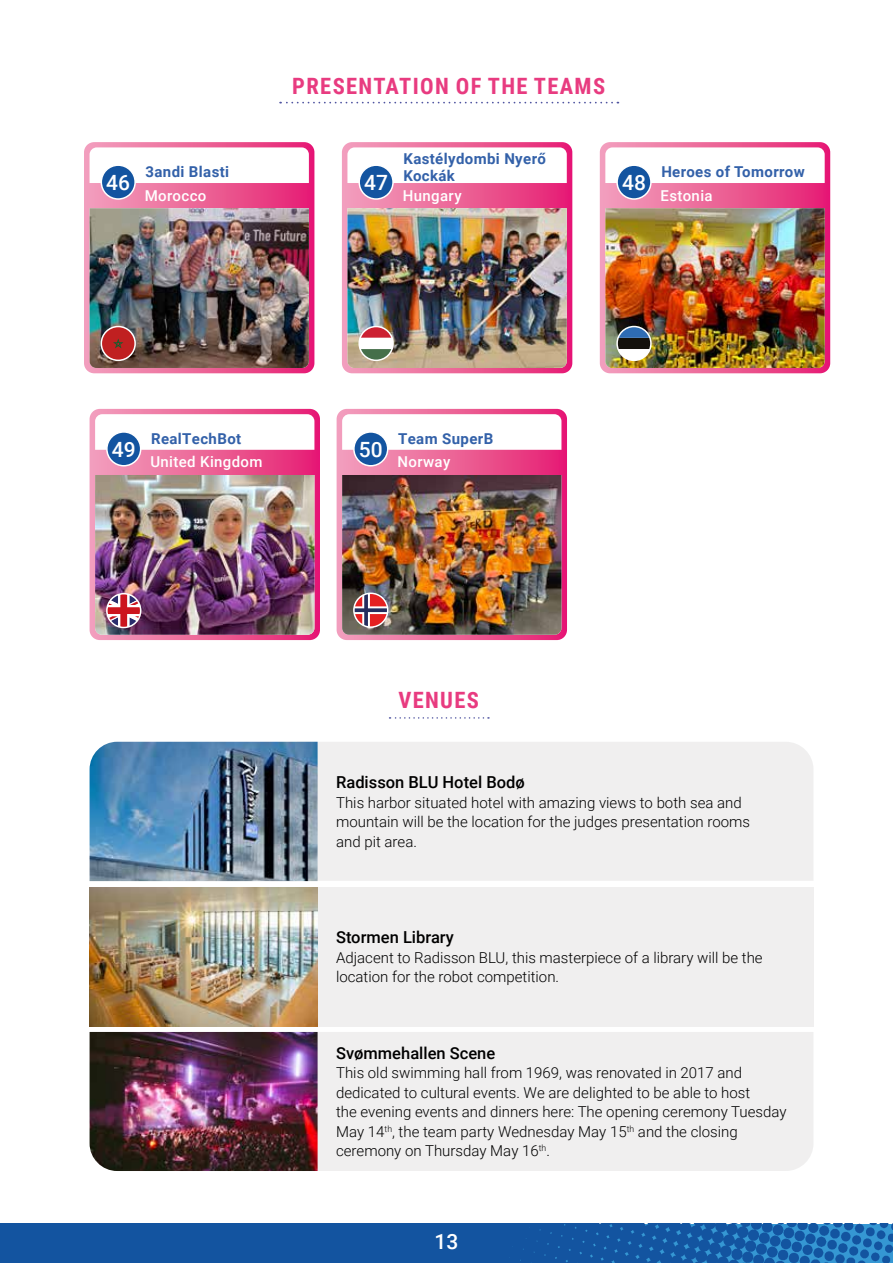
<style>
.page{position:relative;width:893px;height:1263px;background:#fff}
.page>*{position:absolute;margin:0;border:0;box-sizing:border-box;transform-origin:0 0}
.t1{font:700 22.5px "Roboto Condensed";letter-spacing:.06em;color:#e83b80}
.t2{font:500 21px "Roboto";color:#fff}
.t3{font:500 16.5px "Roboto";color:#000}
.t4{font:300 15px/19.5px "Roboto";color:#000}
.t5{font:700 15px/16.5px "Roboto";letter-spacing:.025em;color:#3361a9}
.t6{font:500 15px "Roboto";letter-spacing:.025em;color:#fff}
</style>
<div class="page">
<img style="left:0;top:1224px;width:893px;height:39px">
<svg style="left:84px;top:142px;width:230px;height:231px;background:#eb6198"></svg>
<svg style="left:90px;top:409px;width:230px;height:231px;background:#eb6098"></svg>
<svg style="left:342px;top:142px;width:230px;height:231px;background:#ec6399"></svg>
<svg style="left:337px;top:409px;width:230px;height:231px;background:#eb5f97"></svg>
<svg style="left:600px;top:142px;width:230px;height:231px;background:#ec6299"></svg>
<svg style="left:90px;top:147px;width:219px;height:36px"></svg>
<svg style="left:95px;top:414px;width:219px;height:36px"></svg>
<svg style="left:347px;top:147px;width:220px;height:36px"></svg>
<svg style="left:342px;top:414px;width:219px;height:36px"></svg>
<svg style="left:605px;top:147px;width:220px;height:36px"></svg>
<div style="left:101px;top:165px;width:34px;height:34px;background:#1354a0;border-radius:50%"></div>
<div style="left:101px;top:164px;width:35px;height:36px;border:2px solid #fff;border-radius:50%"></div>
<div style="left:107px;top:432px;width:34px;height:34px;background:#1354a0;border-radius:50%"></div>
<div style="left:106px;top:431px;width:35px;height:35px;border:2px solid #fff;border-radius:50%"></div>
<div style="left:359px;top:165px;width:34px;height:34px;background:#1354a0;border-radius:50%"></div>
<div style="left:358px;top:164px;width:36px;height:36px;border:2px solid #fff;border-radius:50%"></div>
<div style="left:354px;top:432px;width:34px;height:34px;background:#1354a0;border-radius:50%"></div>
<div style="left:353px;top:431px;width:35px;height:35px;border:2px solid #fff;border-radius:50%"></div>
<div style="left:617px;top:165px;width:34px;height:34px;background:#1354a0;border-radius:50%"></div>
<div style="left:616px;top:164px;width:36px;height:36px;border:2px solid #fff;border-radius:50%"></div>
<img style="left:347px;top:208px;width:220px;height:160px">
<div style="left:358px;top:326px;width:36px;height:35px;border:2px solid #fff;border-radius:50%"></div>
<img style="left:90px;top:208px;width:219px;height:160px">
<div style="left:101px;top:326px;width:35px;height:35px;border:2px solid #fff;border-radius:50%"></div>
<img style="left:95px;top:475px;width:219px;height:160px">
<div style="left:106px;top:593px;width:35px;height:35px;border:2px solid #fff;border-radius:50%"></div>
<img style="left:342px;top:475px;width:219px;height:160px">
<div style="left:353px;top:592px;width:35px;height:36px;border:2px solid #fff;border-radius:50%"></div>
<img style="left:605px;top:208px;width:220px;height:160px">
<div style="left:616px;top:326px;width:36px;height:35px;border:2px solid #fff;border-radius:50%"></div>
<svg style="left:390px;top:717px;width:99px;height:2px"></svg>
<div style="left:318px;top:742px;width:495px;height:139px;background:#f0efef"></div>
<div style="left:297px;top:887px;width:516px;height:139px;background:#f0efef"></div>
<div style="left:318px;top:1032px;width:495px;height:139px;background:#f0efef"></div>
<img style="left:90px;top:887px;width:228px;height:139px">
<img style="left:90px;top:742px;width:228px;height:139px">
<img style="left:90px;top:1032px;width:228px;height:139px">
<svg style="left:280px;top:102px;width:338px;height:1px"></svg>
<h2 class="t2" style="left:106px;top:168px;width:25px">46</h2>
<p class="t5" style="left:146px;top:163px;width:85px">3andi Blasti</p>
<p class="t6" style="left:145px;top:185px;width:63px">Morocco</p>
<h1 class="t1" style="left:292px;top:70px;width:314px">PRESENTATION OF THE TEAMS</h1>
<h2 class="t2" style="left:364px;top:168px;width:25px">47</h2>
<p class="t5" style="left:403px;top:150px;width:144px">Kastélydombi Nyerő<br>Kockák</p>
<p class="t6" style="left:403px;top:185px;width:60px">Hungary</p>
<h2 class="t2" style="left:622px;top:168px;width:25px">48</h2>
<p class="t5" style="left:661px;top:163px;width:145px">Heroes of Tomorrow</p>
<p class="t6" style="left:661px;top:185px;width:54px">Estonia</p>
<h2 class="t2" style="left:112px;top:434px;width:25px">49</h2>
<p class="t5" style="left:151px;top:429px;width:92px">RealTechBot</p>
<p class="t6" style="left:150px;top:451px;width:114px">United Kingdom</p>
<h2 class="t2" style="left:359px;top:434px;width:25px">50</h2>
<p class="t5" style="left:398px;top:429px;width:97px">Team SuperB</p>
<p class="t6" style="left:397px;top:451px;width:54px">Norway</p>
<h1 class="t1" style="left:398px;top:684px;width:82px">VENUES</h1>
<p class="t3" style="left:336px;top:771px;width:190px">Radisson BLU Hotel Bodø</p>
<p class="t4" style="left:336px;top:792px;width:415px">This harbor situated hotel with amazing views to both sea and mountain will be the location for the judges presentation rooms and pit area.</p>
<p class="t3" style="left:336px;top:926px;width:119px">Stormen Library</p>
<p class="t4" style="left:336px;top:947px;width:428px">Adjacent to Radisson BLU, this masterpiece of a library will be the location for the robot competition.</p>
<p class="t3" style="left:336px;top:1041px;width:161px">Svømmehallen Scene</p>
<p class="t4" style="left:336px;top:1063px;width:452px">This old swimming hall from 1969, was renovated in 2017 and dedicated to cultural events. We are delighted to be able to host<br>the evening events and dinners here: The opening ceremony Tuesday May 14<sup>th</sup>, the team party Wednesday May 15<sup>th</sup> and the closing ceremony on Thursday May 16<sup>th</sup>.</p>
<h2 class="t2" style="left:435px;top:1226px;width:25px">13</h2>
</div>
